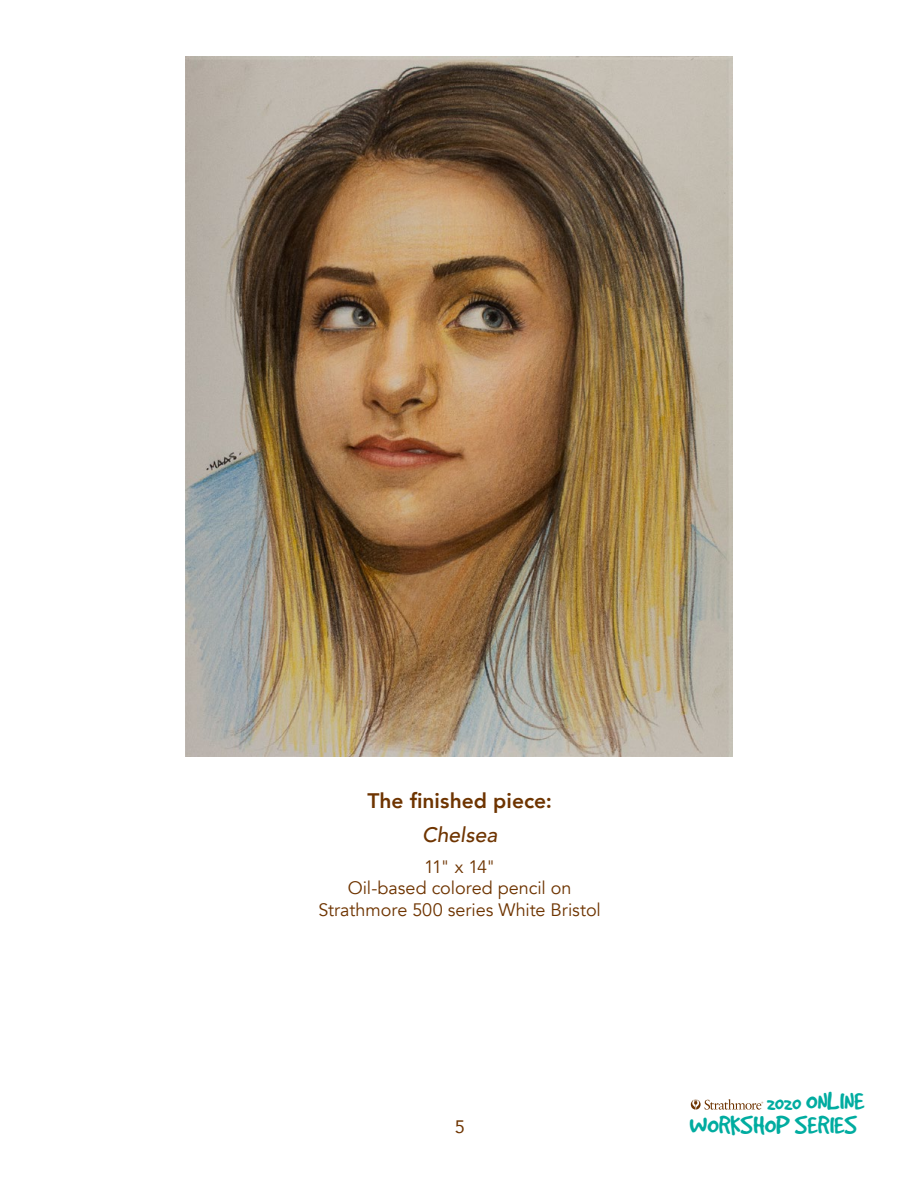
<style>
.page{position:relative;width:918px;height:1188px;background:#fff}
.page>*{position:absolute;margin:0;border:0;box-sizing:border-box;transform-origin:0 0}
.t1{font:28.65px/24px "Good Dog";color:#00aca0;text-align:right}
.t2{font:800 21px "Avenir";color:#6e3400}
.t3{font:italic 500 21px "Avenir";letter-spacing:.005em;color:#6e3400}
.t4{font:18px/21.6px "Avenir";letter-spacing:-.005em;color:#6e3400;text-align:center}
.t5{font:18px "Avenir";color:#6e3400}
.s1{font-size:20.85px}
</style>
<div class="page">
<img style="left:186px;top:56px;width:546px;height:700px">
<svg style="left:691px;top:1099px;width:72px;height:11px"></svg>
<p class="t2" style="left:367px;top:784px;width:186px">The finished piece:</p>
<p class="t3" style="left:422px;top:822px;width:77px">Chelsea</p>
<p class="t4" style="left:318px;top:856px;width:284px">11" x 14"<br>Oil-based colored pencil on<br>Strathmore 500 series White Bristol</p>
<p class="t5" style="left:455px;top:1112px;width:12px">5</p>
<h1 class="t1" style="left:690px;top:1089px;width:176px"><span class="s1">2020</span> ONLINE<br>WORKSHOP SERIES</h1>
</div>
